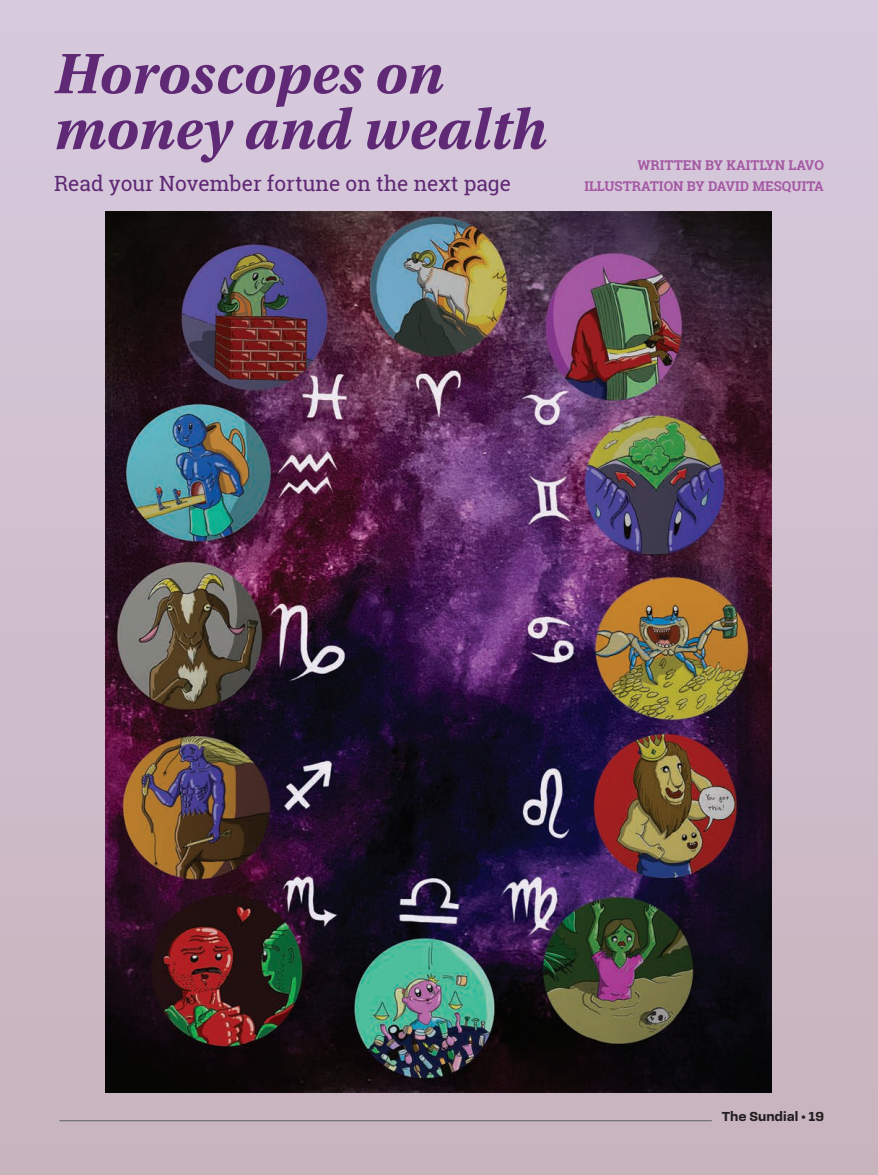
<style>
.page{position:relative;width:878px;height:1175px;background:#fff}
.page>*{position:absolute;margin:0;border:0;box-sizing:border-box;transform-origin:0 0}
.t1{font:italic 700 60px/55.5px "Utopia Std";color:#5f2975}
.t2{font:21px "Roboto Slab";color:#5f2975}
.t3{font:700 13.5px/21px "Roboto Slab";color:#a458a3;text-align:right}
.t4{font:700 13.5px "Loos Normal";color:#231f20}
</style>
<div class="page">
<div style="left:0;top:0;width:878px;height:1174px;background:linear-gradient(to bottom,#d8cbdf,#c6b3bc)"></div>
<img style="left:105px;top:212px;width:666px;height:880px">
<hr style="left:59px;top:1120px;width:652px;height:1px;background:#6b6b6e">
<h1 class="t1" style="left:54px;top:46px;width:494px">Horoscopes on money and wealth</h1>
<h2 class="t2" style="left:54px;top:169px;width:458px">Read your November fortune on the next page</h2>
<p class="t3" style="left:584px;top:155px;width:241px">WRITTEN BY KAITLYN LAVO<br>ILLUSTRATION BY DAVID MESQUITA</p>
<p class="t4" style="left:721px;top:1106px;width:104px">The Sundial • 19</p>
</div>
